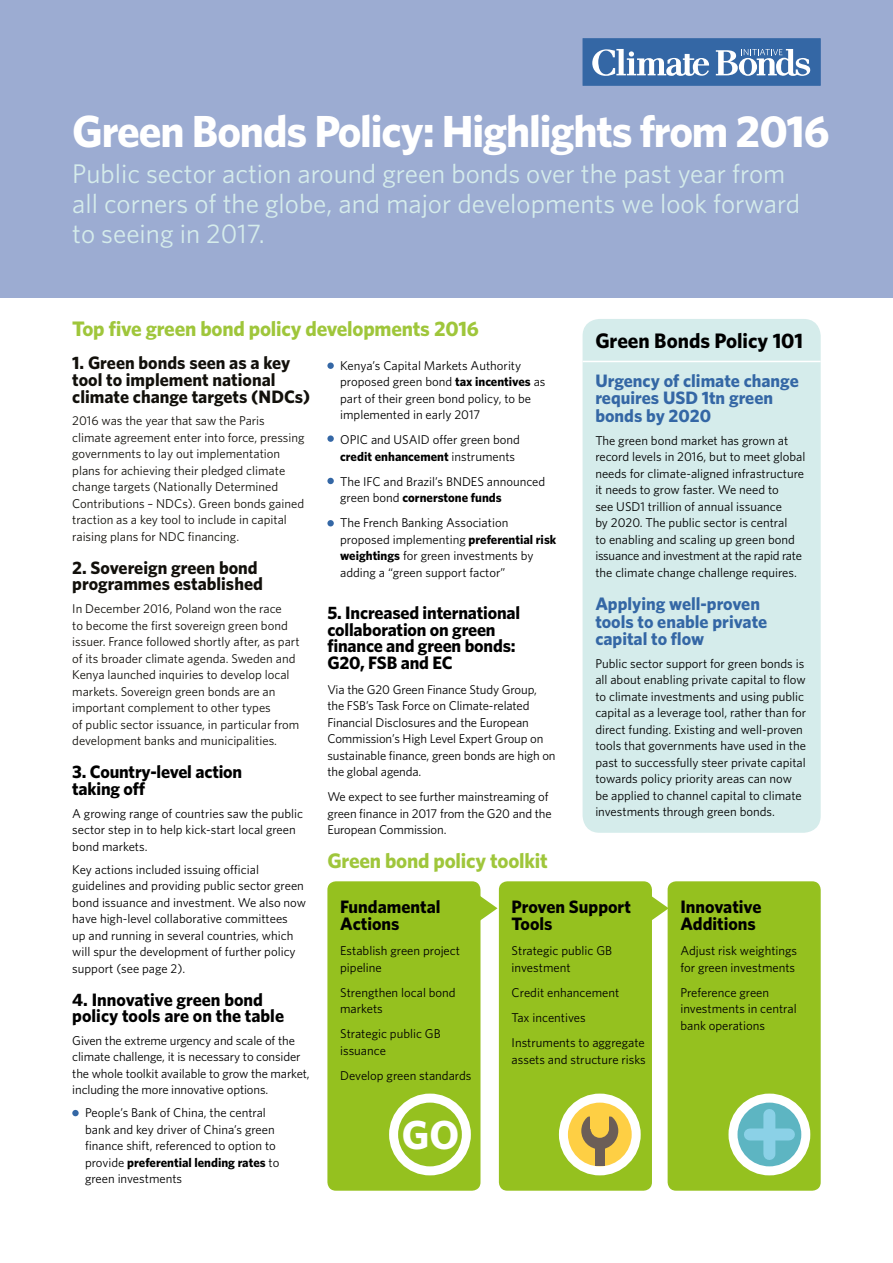
<style>
.page{position:relative;width:893px;height:1263px;background:#fff}
.page>*{position:absolute;margin:0;border:0;box-sizing:border-box;transform-origin:0 0}
.t1{font:700 45px "Whitney";letter-spacing:-.025em;color:#fff}
.t2{font:700 40.5px "Whitney";color:#fff}
.t3{font:27px/30px "Whitney";color:#d5eceb}
.t4{font:700 21px "Whitney";letter-spacing:-.01em;color:#9fc63b}
.t5{font:700 21px "Whitney";color:#000}
.t6{font:700 18px/16.5px "Whitney";letter-spacing:-.01em;color:#000}
.t7{font:700 18px/16.5px "Whitney";color:#12100b}
.t8{font:700 18px/17.2px "Whitney";color:#3467a5}
.t9{font:12.75px/16.5px "Whitney";color:#000}
.t10{font:12.75px/16.5px "Whitney";color:#12100b}
.s1{font-weight:700}
</style>
<div class="page">
<div style="left:0;top:0;width:893px;height:298px;background:#9cacd2"></div>
<div style="left:583px;top:38px;width:238px;height:48px;background:#3467a5;border:1px solid #3467a5"></div>
<svg style="left:716px;top:49px;width:94px;height:27px"></svg>
<svg style="left:592px;top:49px;width:117px;height:27px"></svg>
<div style="left:583px;top:319px;width:238px;height:514px;background:#d5eceb;border-radius:17px"></div>
<hr style="left:583px;top:361px;width:238px;height:1px;background:#fff">
<div style="left:72px;top:1110px;width:7px;height:6px;background:#3467a5;border-radius:50%"></div>
<div style="left:327px;top:881px;width:153px;height:310px;background:#95c11f;border-radius:9px"></div>
<div style="left:499px;top:881px;width:153px;height:310px;background:#95c11f;border-radius:9px"></div>
<div style="left:668px;top:881px;width:153px;height:310px;background:#95c11f;border-radius:9px"></div>
<svg style="left:650px;top:884px;width:19px;height:48px"></svg>
<svg style="left:478px;top:884px;width:19px;height:48px"></svg>
<div style="left:389px;top:1093px;width:82px;height:82px;border:9px solid #fff;border-radius:50%"></div>
<svg style="left:563px;top:1098px;width:73px;height:73px;background:#fdd86a"></svg>
<div style="left:559px;top:1093px;width:82px;height:82px;border:9px solid #fff;border-radius:50%"></div>
<svg style="left:733px;top:1098px;width:73px;height:73px;background:#7bc3cf"></svg>
<div style="left:728px;top:1093px;width:82px;height:82px;border:9px solid #fff;border-radius:50%"></div>
<div style="left:763px;top:1115px;width:12px;height:39px;background:#8bd1e7"></div>
<div style="left:750px;top:1128px;width:39px;height:12px;background:#8bd1e7"></div>
<div style="left:595px;top:1134px;width:10px;height:32px;background:#6c5e57"></div>
<div style="left:581px;top:1112px;width:37px;height:37px;background:#6c5e57;border-radius:50%"></div>
<div style="left:591px;top:1110px;width:18px;height:18px;background:#fecf44"></div>
<div style="left:591px;top:1119px;width:18px;height:19px;background:#fecf44;border-radius:50%"></div>
<div style="left:583px;top:1110px;width:31px;height:6px;background:#fecf44"></div>
<div style="left:327px;top:362px;width:7px;height:7px;background:#3467a5;border-radius:50%"></div>
<div style="left:327px;top:435px;width:7px;height:7px;background:#3467a5;border-radius:50%"></div>
<div style="left:327px;top:478px;width:7px;height:6px;background:#3467a5;border-radius:50%"></div>
<div style="left:327px;top:520px;width:7px;height:6px;background:#3467a5;border-radius:50%"></div>
<h1 class="t1" style="left:72px;top:101px;width:759px">Green Bonds Policy: Highlights from 2016</h1>
<h3 class="t3" style="left:72px;top:158px;width:729px">Public sector action around green bonds over the past year from all corners of the globe, and major developments we look forward to seeing in 2017.</h3>
<h3 class="t4" style="left:72px;top:314px;width:408px">Top five green bond policy developments 2016</h3>
<h3 class="t5" style="left:595px;top:327px;width:209px">Green Bonds Policy 101</h3>
<h3 class="t7" style="left:72px;top:355px;width:239px">1. Green bonds seen as a key tool to implement national climate change targets (NDCs)</h3>
<p class="t10" style="left:72px;top:412px;width:234px">2016 was the year that saw the Paris climate agreement enter into force, pressing governments to lay out implementation plans for achieving their pledged climate change targets (Nationally Determined Contributions – NDCs). Green bonds gained traction as a key tool to include in capital raising plans for NDC financing.</p>
<h3 class="t7" style="left:72px;top:559px;width:192px">2. Sovereign green bond programmes established</h3>
<p class="t10" style="left:72px;top:600px;width:229px">In December 2016, Poland won the race<br>to become the first sovereign green bond issuer. France followed shortly after, as part of its broader climate agenda. Sweden and Kenya launched inquiries to develop local markets. Sovereign green bonds are an important complement to other types<br>of public sector issuance, in particular from development banks and municipalities.</p>
<h3 class="t6" style="left:72px;top:763px;width:171px">3. Country-level action taking off</h3>
<p class="t9" style="left:72px;top:805px;width:232px">A growing range of countries saw the public sector step in to help kick-start local green bond markets.</p>
<p class="t9" style="left:72px;top:860px;width:235px">Key actions included issuing official guidelines and providing public sector green bond issuance and investment. We also now have high-level collaborative committees<br>up and running in several countries, which will spur the development of further policy support (see page 2).</p>
<h3 class="t6" style="left:72px;top:991px;width:213px">4. Innovative green bond policy tools are on the table</h3>
<p class="t9" style="left:72px;top:1032px;width:239px">Given the extreme urgency and scale of the climate challenge, it is necessary to consider the whole toolkit available to grow the market, including the more innovative options.</p>
<p class="t9" style="left:85px;top:1104px;width:196px">People’s Bank of China, the central bank and key driver of China’s green finance shift, referenced to option to provide <span class="s1">preferential lending rates</span> to green investments</p>
<p class="t9" style="left:340px;top:356px;width:207px">Kenya’s Capital Markets Authority proposed green bond <span class="s1">tax incentives</span> as part of their green bond policy, to be implemented in early 2017</p>
<p class="t9" style="left:340px;top:431px;width:181px">OPIC and USAID offer green bond <span class="s1">credit enhancement</span> instruments</p>
<p class="t9" style="left:340px;top:472px;width:207px">The IFC and Brazil’s BNDES announced green bond <span class="s1">cornerstone funds</span></p>
<p class="t9" style="left:340px;top:514px;width:218px">The French Banking Association proposed implementing <span class="s1">preferential risk weightings</span> for green investments by adding a “green support factor”</p>
<h3 class="t6" style="left:327px;top:604px;width:194px">5. Increased international collaboration on green finance and green bonds:<br>G20, FSB and EC</h3>
<p class="t9" style="left:327px;top:681px;width:230px">Via the G20 Green Finance Study Group, the FSB’s Task Force on Climate-related Financial Disclosures and the European Commission’s High Level Expert Group on sustainable finance, green bonds are high on the global agenda.</p>
<p class="t9" style="left:327px;top:788px;width:226px">We expect to see further mainstreaming of green finance in 2017 from the G20 and the<br>European Commission.</p>
<h3 class="t8" style="left:595px;top:372px;width:205px">Urgency of climate change requires USD 1tn green bonds by 2020</h3>
<p class="t9" style="left:595px;top:432px;width:212px">The green bond market has grown at record levels in 2016, but to meet global needs for climate-aligned infrastructure it needs to grow faster. We need to<br>see USD1 trillion of annual issuance<br>by 2020. The public sector is central<br>to enabling and scaling up green bond issuance and investment at the rapid rate the climate change challenge requires.</p>
<h3 class="t8" style="left:595px;top:595px;width:173px">Applying well-proven tools to enable private capital to flow</h3>
<p class="t9" style="left:595px;top:655px;width:212px">Public sector support for green bonds is all about enabling private capital to flow to climate investments and using public capital as a leverage tool, rather than for direct funding. Existing and well-proven tools that governments have used in the past to successfully steer private capital towards policy priority areas can now be applied to channel capital to climate investments through green bonds.</p>
<h3 class="t4" style="left:327px;top:846px;width:222px">Green bond policy toolkit</h3>
<h3 class="t6" style="left:340px;top:897px;width:102px;line-height:17.2px">Fundamental<br>Actions</h3>
<p class="t9" style="left:340px;top:942px;width:121px">Establish green project pipeline</p>
<p class="t9" style="left:340px;top:984px;width:117px">Strengthen local bond markets</p>
<p class="t9" style="left:340px;top:1025px;width:102px">Strategic public GB issuance</p>
<p class="t9" style="left:340px;top:1067px;width:133px">Develop green standards</p>
<h3 class="t6" style="left:512px;top:897px;width:121px;line-height:17.2px">Proven Support<br>Tools</h3>
<p class="t9" style="left:512px;top:942px;width:102px">Strategic public GB investment</p>
<p class="t9" style="left:512px;top:979px;width:135px;line-height:25.2px">Credit enhancement<br>Tax incentives<br>Instruments to aggregate</p>
<p class="t9" style="left:512px;top:1050px;width:136px">assets and structure risks</p>
<h2 class="t2" style="left:402px;top:1107px;width:59px">GO</h2>
<h3 class="t6" style="left:680px;top:897px;width:83px;line-height:17.2px">Innovative<br>Additions</h3>
<p class="t9" style="left:680px;top:942px;width:118px">Adjust risk weightings for green investments</p>
<p class="t9" style="left:680px;top:984px;width:118px">Preference green investments in central bank operations</p>
</div>
